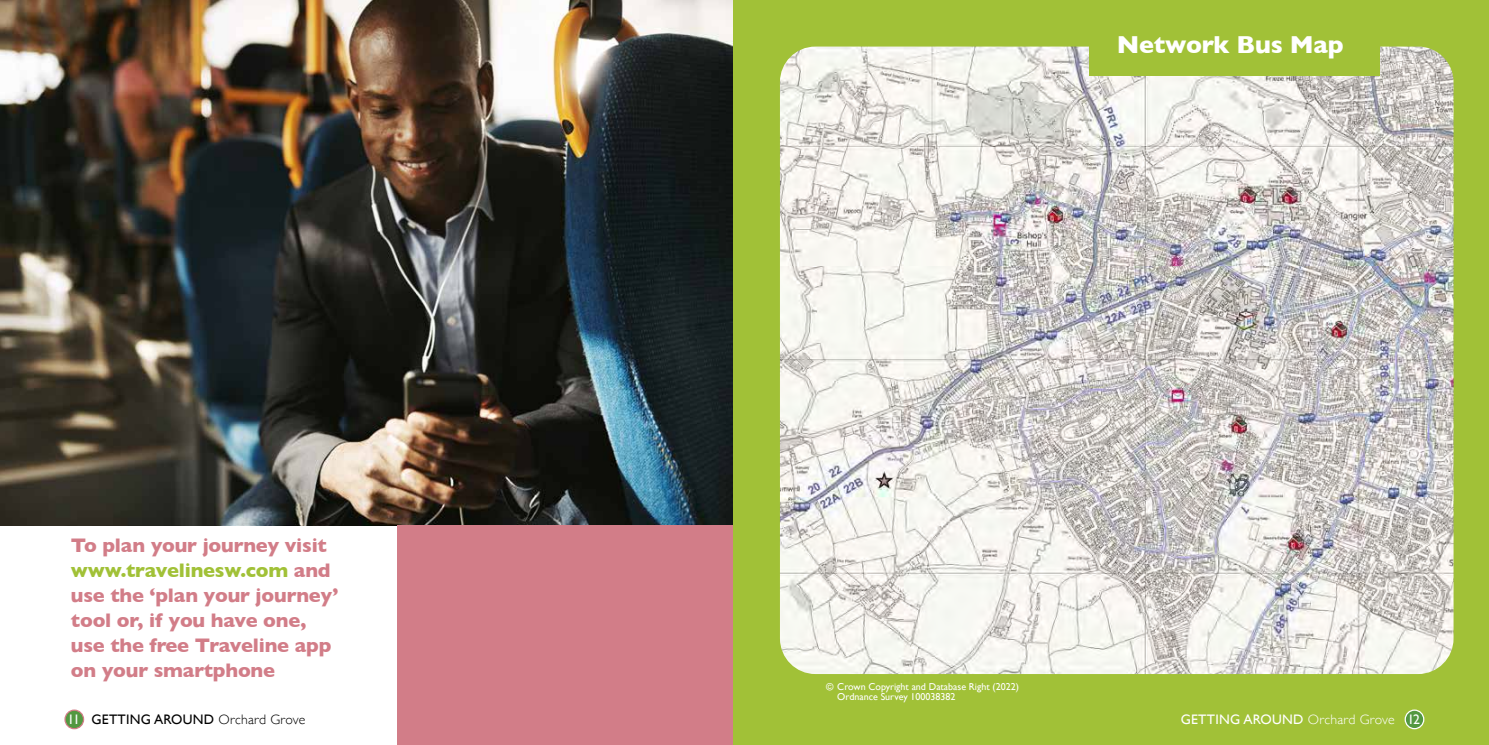
<style>
.page{position:relative;width:1489px;height:745px;background:#fff}
.page>*{position:absolute;margin:0;border:0;box-sizing:border-box;transform-origin:0 0}
.t1{font:700 25px "Gill Sans";letter-spacing:-.01em;color:#fff}
.t2{font:700 20px/25px "Gill Sans";letter-spacing:-.01em;color:#d27d88}
.t3{font:13.75px "Gill Sans";letter-spacing:.02em;color:#000}
.t4{font:13.75px "Gill Sans";letter-spacing:.02em;color:#fff}
.t5{font:10px/10px "Gill Sans";color:#fff}
.s1{color:#a1c137}
.s2{color:#fff}
.s3{font-weight:300}
</style>
<div class="page">
<img style="left:0;top:0;width:733px;height:524px">
<div style="left:397px;top:524px;width:358px;height:220px;background:#d27d88"></div>
<div style="left:733px;top:0;width:755px;height:744px;background:#a1c137"></div>
<img style="left:780px;top:47px;width:673px;height:626px">
<div style="left:1089px;top:18px;width:290px;height:57px;background:#a1c137"></div>
<div style="left:65px;top:709px;width:19px;height:19px;background:#539841;border-radius:50%"></div>
<div style="left:64px;top:709px;width:20px;height:19px;border:1px solid #d27d88;border-radius:50%"></div>
<div style="left:1404px;top:709px;width:19px;height:19px;background:#539841;border-radius:50%"></div>
<div style="left:1404px;top:709px;width:20px;height:19px;border:1px solid #fff;border-radius:50%"></div>
<p class="t2" style="left:71px;top:532px;width:269px">To plan your journey visit <span class="s1">www.travelinesw.com</span> and use the ‘plan your journey’ tool or, if you have one, use the free Traveline app on your smartphone</p>
<p class="t1" style="left:1116px;top:24px;width:228px">Network Bus Map</p>
<p class="t5" style="left:837px;top:681px;width:183px;text-indent:-11px">© Crown Copyright and Database Right (2022)<br>Ordnance Survey 100038382</p>
<p class="t3" style="left:68px;top:710px;width:239px"><span class="s2">11</span> GETTING AROUND <span class="s3">Orchard Grove</span></p>
<p class="t4" style="left:1180px;top:710px;width:241px">GETTING AROUND <span class="s3">Orchard Grove</span> 12</p>
</div>
